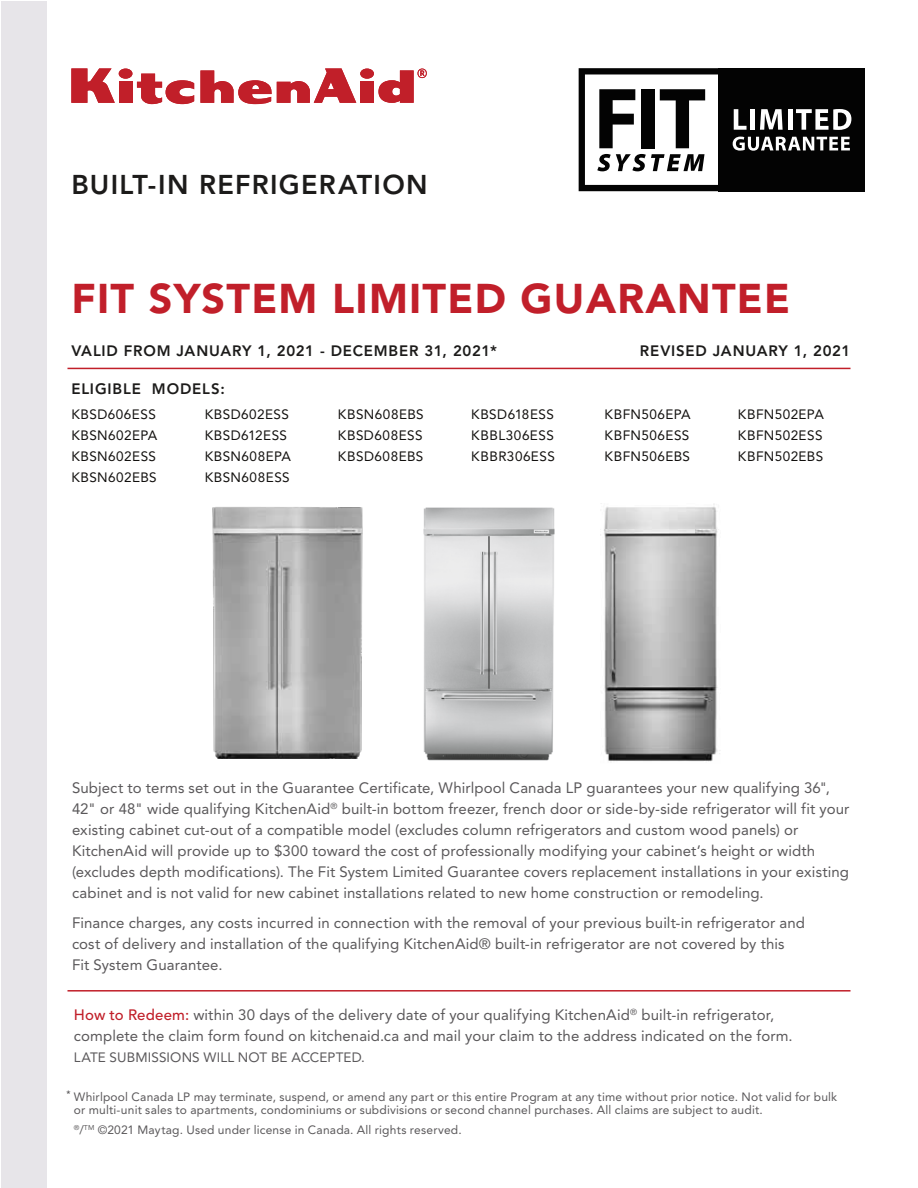
<style>
.page{position:relative;width:918px;height:1188px;background:#fff}
.page>*{position:absolute;margin:0;border:0;box-sizing:border-box;transform-origin:0 0}
.t1{font:900 41.25px "Avenir LT";letter-spacing:.03em;color:#c11f2a}
.t2{font:800 27px "Avenir LT";letter-spacing:.045em;color:#1c1b1a}
.t3{font:15px/21px "Avenir LT";letter-spacing:.005em;color:#5a585a}
.t4{font:800 15px "Avenir LT";letter-spacing:.055em;color:#1c1b1a}
.t5{font:13.5px/21px "Avenir LT";letter-spacing:.03em;color:#12100e;text-align:justify}
.t6{font:13.5px "Avenir LT";letter-spacing:.01em;color:#5a585a}
.t7{font:12px/13.5px "Avenir LT";letter-spacing:.015em;color:#5a585a}
.t8{font:12px "Akzidenz Grotesk BE";color:#5a585a}
.s1{font-weight:500;color:#c11f29}
</style>
<div class="page">
<hr style="left:67px;top:368px;width:784px;height:1px;background:#c11f29">
<hr style="left:67px;top:990px;width:784px;height:2px;background:#c11f29">
<div style="left:1px;top:1px;width:45px;height:1186px;background:#e7e5e9"></div>
<svg style="left:579px;top:68px;width:286px;height:123px"></svg>
<div style="left:119px;top:82px;width:13px;height:21px;background:#c11f29"></div>
<div style="left:119px;top:69px;width:13px;height:10px;background:#c11f29;border-radius:50%"></div>
<div style="left:360px;top:82px;width:14px;height:21px;background:#c11f29"></div>
<div style="left:360px;top:69px;width:14px;height:10px;background:#c11f29;border-radius:50%"></div>
<svg style="left:200px;top:68px;width:156px;height:36px"></svg>
<svg style="left:71px;top:68px;width:44px;height:35px"></svg>
<svg style="left:137px;top:74px;width:57px;height:30px"></svg>
<svg style="left:378px;top:69px;width:49px;height:34px"></svg>
<img style="left:212px;top:507px;width:151px;height:252px">
<img style="left:423px;top:507px;width:132px;height:254px">
<img style="left:600px;top:504px;width:120px;height:258px">
<h2 class="t2" style="left:71px;top:169px;width:358px">BUILT-IN REFRIGERATION</h2>
<h1 class="t1" style="left:71px;top:274px;width:720px">FIT SYSTEM LIMITED GUARANTEE</h1>
<p class="t4" style="left:71px;top:341px;width:427px">VALID FROM JANUARY 1, 2021 - DECEMBER 31, 2021*</p>
<p class="t4" style="left:640px;top:341px;width:212px">REVISED JANUARY 1, 2021</p>
<p class="t4" style="left:71px;top:380px;width:155px">ELIGIBLE MODELS:</p>
<p class="t5" style="left:71px;top:404px;width:88px">KBSD606ESS KBSN602EPA KBSN602ESS KBSN602EBS</p>
<p class="t5" style="left:205px;top:404px;width:88px;text-align:left">KBSD602ESS<br>KBSD612ESS<br>KBSN608EPA<br>KBSN608ESS</p>
<p class="t5" style="left:338px;top:404px;width:87px">KBSN608EBS KBSD608ESS KBSD608EBS</p>
<p class="t5" style="left:471px;top:404px;width:85px">KBSD618ESS KBBL306ESS KBBR306ESS</p>
<p class="t5" style="left:605px;top:404px;width:88px">KBFN506EPA KBFN506ESS KBFN506EBS</p>
<p class="t5" style="left:738px;top:404px;width:88px">KBFN502EPA KBFN502ESS KBFN502EBS</p>
<p class="t3" style="left:72px;top:778px;width:779px">Subject to terms set out in the Guarantee Certificate, Whirlpool Canada LP guarantees your new qualifying 36", 42" or 48" wide qualifying KitchenAid<sup>®</sup> built-in bottom freezer, french door or side-by-side refrigerator will fit your existing cabinet cut-out of a compatible model (excludes column refrigerators and custom wood panels) or KitchenAid will provide up to $300 toward the cost of professionally modifying your cabinet’s height or width (excludes depth modifications). The Fit System Limited Guarantee covers replacement installations in your existing cabinet and is not valid for new cabinet installations related to new home construction or remodeling.</p>
<p class="t3" style="left:72px;top:913px;width:735px">Finance charges, any costs incurred in connection with the removal of your previous built-in refrigerator and cost of delivery and installation of the qualifying KitchenAid® built-in refrigerator are not covered by this<br>Fit System Guarantee.</p>
<p class="t3" style="left:74px;top:1004px;width:720px"><span class="s1">How to Redeem:</span> within 30 days of the delivery date of your qualifying KitchenAid<sup>®</sup> built-in refrigerator, complete the claim form found on kitchenaid.ca and mail your claim to the address indicated on the form.</p>
<p class="t6" style="left:74px;top:1049px;width:293px">LATE SUBMISSIONS WILL NOT BE ACCEPTED.</p>
<p class="t7" style="left:74px;top:1090px;width:765px">Whirlpool Canada LP may terminate, suspend, or amend any part or this entire Program at any time without prior notice. Not valid for bulk or multi-unit sales to apartments, condominiums or subdivisions or second channel purchases. All claims are subject to audit.</p>
<p class="t7" style="left:74px;top:1123px;width:389px"><sup>®</sup>/<sup>TM</sup> ©2021 Maytag. Used under license in Canada. All rights reserved.</p>
<p class="t8" style="left:67px;top:1088px;width:6px">*</p>
</div>
